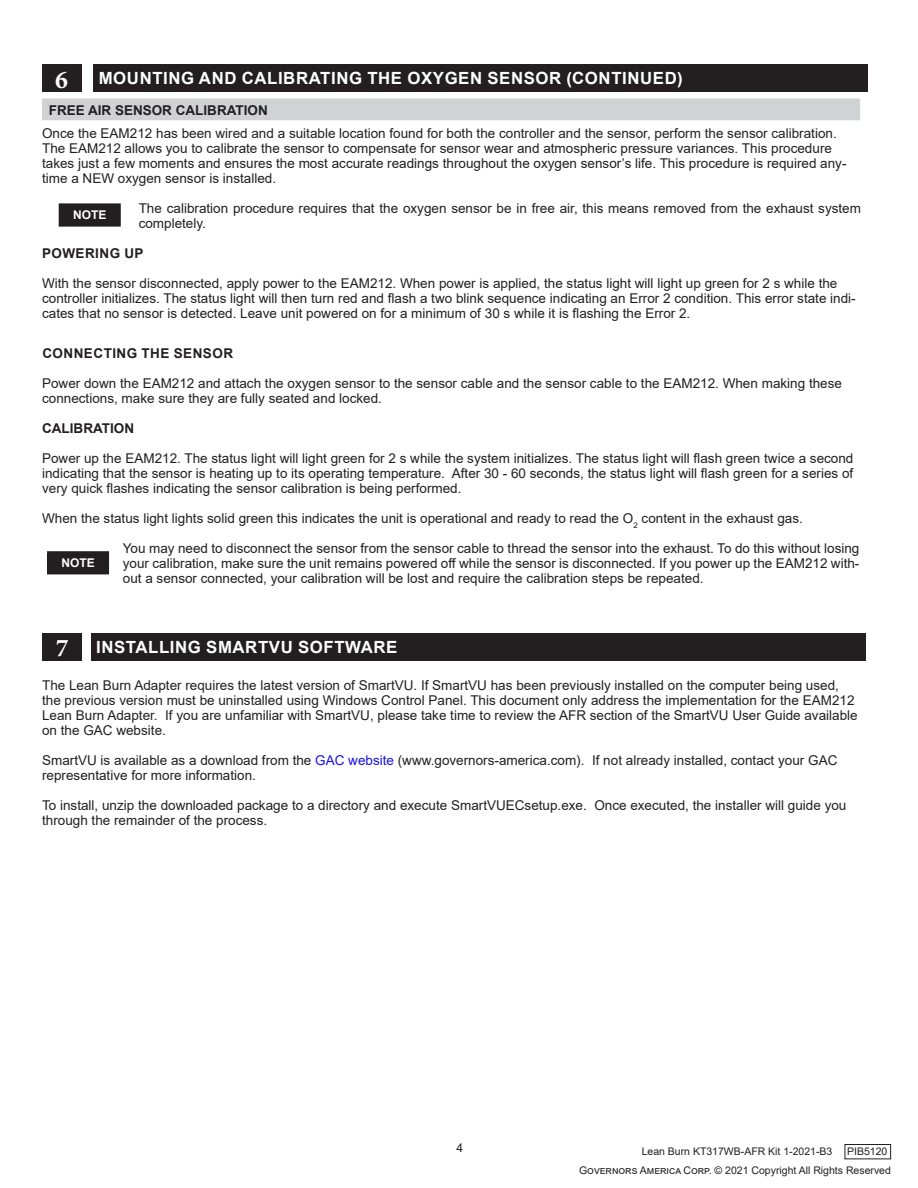
<style>
.page{position:relative;width:918px;height:1188px;background:#fff}
.page>*{position:absolute;margin:0;border:0;box-sizing:border-box;transform-origin:0 0}
.t1{font:700 25.5px "Minion Pro";color:#fff}
.Paragraph_Style_1{font:700 16.8px "Arial";letter-spacing:.035em;color:#fff}
.t2{font:13.5px/15px "Arial";color:#231f20}
.t3{font:700 13.5px "Arial";color:#231f20}
.t4{font:700 13.5px "Arial";letter-spacing:.035em;color:#231f20}
.t5{font:700 12px "Arial";color:#fff}
.t6{font:12px "Arial";color:#231f20}
.t7{font:10.5px "Arial";color:#231f20}
.s1{color:#1c11df}
</style>
<div class="page">
<div style="left:845px;top:1144px;width:46px;height:15px;border:1px solid #231f20"></div>
<div style="left:59px;top:204px;width:61px;height:22px;background:#231f20"></div>
<hr style="left:59px;top:203px;width:62px;height:2px;background:#231f20">
<hr style="left:119px;top:205px;width:2px;height:20px;background:#231f20">
<hr style="left:59px;top:225px;width:62px;height:2px;background:#231f20">
<div style="left:43px;top:99px;width:816px;height:22px;background:#d1d2d4"></div>
<hr style="left:42px;top:98px;width:818px;height:2px;background:#d1d2d4">
<hr style="left:42px;top:120px;width:818px;height:2px;background:#fff">
<hr style="left:42px;top:100px;width:2px;height:20px;background:#d1d2d4">
<svg style="left:859px;top:100px;width:1px;height:20px"></svg>
<div style="left:48px;top:552px;width:60px;height:22px;background:#231f20"></div>
<hr style="left:47px;top:551px;width:62px;height:2px;background:#231f20">
<svg style="left:47px;top:553px;width:1px;height:20px"></svg>
<svg style="left:108px;top:553px;width:1px;height:20px"></svg>
<hr style="left:47px;top:573px;width:62px;height:1px;background:#231f20">
<div style="left:42px;top:64px;width:39px;height:28px;background:#231f20"></div>
<div style="left:94px;top:64px;width:774px;height:28px;background:#231f20"></div>
<div style="left:43px;top:633px;width:39px;height:28px;background:#231f20"></div>
<div style="left:91px;top:633px;width:774px;height:28px;background:#231f20"></div>
<p class="t1" style="left:55px;top:61px;width:14px">6</p>
<p class="Paragraph_Style_1" style="left:99px;top:67px;width:585px">MOUNTING AND CALIBRATING THE OXYGEN SENSOR (CONTINUED)</p>
<p class="t3" style="left:49px;top:101px;width:221px">FREE AIR SENSOR CALIBRATION</p>
<p class="t2" style="left:42px;top:126px;width:806px">Once the EAM212 has been wired and a suitable location found for both the controller and the sensor, perform the sensor calibration.<br>The EAM212 allows you to calibrate the sensor to compensate for sensor wear and atmospheric pressure variances. This procedure takes just a few moments and ensures the most accurate readings throughout the oxygen sensor’s life. This procedure is required any&shy;time a NEW oxygen sensor is installed.</p>
<p class="t2" style="left:139px;top:201px;width:724px">The calibration procedure requires that the oxygen sensor be in free air, this means removed from the exhaust system completely.</p>
<p class="t4" style="left:42px;top:244px;width:103px">POWERING UP</p>
<p class="t2" style="left:42px;top:276px;width:815px">With the sensor disconnected, apply power to the EAM212. When power is applied, the status light will light up green for 2 s while the controller initializes. The status light will then turn red and flash a two blink sequence indicating an Error 2 condition. This error state indi&shy;cates that no sensor is detected. Leave unit powered on for a minimum of 30 s while it is flashing the Error 2.</p>
<p class="t4" style="left:42px;top:344px;width:192px">CONNECTING THE SENSOR</p>
<p class="t2" style="left:42px;top:376px;width:801px">Power down the EAM212 and attach the oxygen sensor to the sensor cable and the sensor cable to the EAM212. When making these connections, make sure they are fully seated and locked.</p>
<p class="t3" style="left:42px;top:419px;width:93px">CALIBRATION</p>
<p class="t2" style="left:42px;top:451px;width:813px;text-align:justify">Power up the EAM212. The status light will light green for 2 s while the system initializes. The status light will flash green twice a second indicating that the sensor is heating up to its operating temperature. After 30 - 60 seconds, the status light will flash green for a series of very quick flashes indicating the sensor calibration is being performed.</p>
<p class="t2" style="left:42px;top:511px;width:762px">When the status light lights solid green this indicates the unit is operational and ready to read the O<sub>2</sub> content in the exhaust gas.</p>
<p class="t2" style="left:123px;top:541px;width:738px;text-align:justify">You may need to disconnect the sensor from the sensor cable to thread the sensor into the exhaust. To do this without losing your calibration, make sure the unit remains powered off while the sensor is disconnected. If you power up the EAM212 with&shy;out a sensor connected, your calibration will be lost and require the calibration steps be repeated.</p>
<p class="t5" style="left:73px;top:207px;width:35px">NOTE</p>
<p class="t5" style="left:61px;top:555px;width:35px">NOTE</p>
<p class="t1" style="left:56px;top:630px;width:14px">7</p>
<p class="Paragraph_Style_1" style="left:96px;top:635px;width:303px">INSTALLING SMARTVU SOFTWARE</p>
<p class="t2" style="left:42px;top:677px;width:817px">The Lean Burn Adapter requires the latest version of SmartVU. If SmartVU has been previously installed on the computer being used, the previous version must be uninstalled using Windows Control Panel. This document only address the implementation for the EAM212<br>Lean Burn Adapter. If you are unfamiliar with SmartVU, please take time to review the AFR section of the SmartVU User Guide available on the GAC website.</p>
<p class="t2" style="left:42px;top:752px;width:797px">SmartVU is available as a download from the <span class="s1">GAC website</span> (www.governors-america.com). If not already installed, contact your GAC representative for more information.</p>
<p class="t2" style="left:42px;top:797px;width:806px">To install, unzip the downloaded package to a directory and execute SmartVUECsetup.exe. Once executed, the installer will guide you through the remainder of the process.</p>
<p class="t6" style="left:457px;top:1140px;width:8px">4</p>
<p class="t7" style="left:642px;top:1144px;width:192px">Lean Burn KT317WB-AFR Kit 1-2021-B3</p>
<p class="t7" style="left:847px;top:1144px;width:42px">PIB5120</p>
<p class="t7" style="left:579px;top:1163px;width:313px">Governors America Corp. © 2021 Copyright All Rights Reserved</p>
</div>
